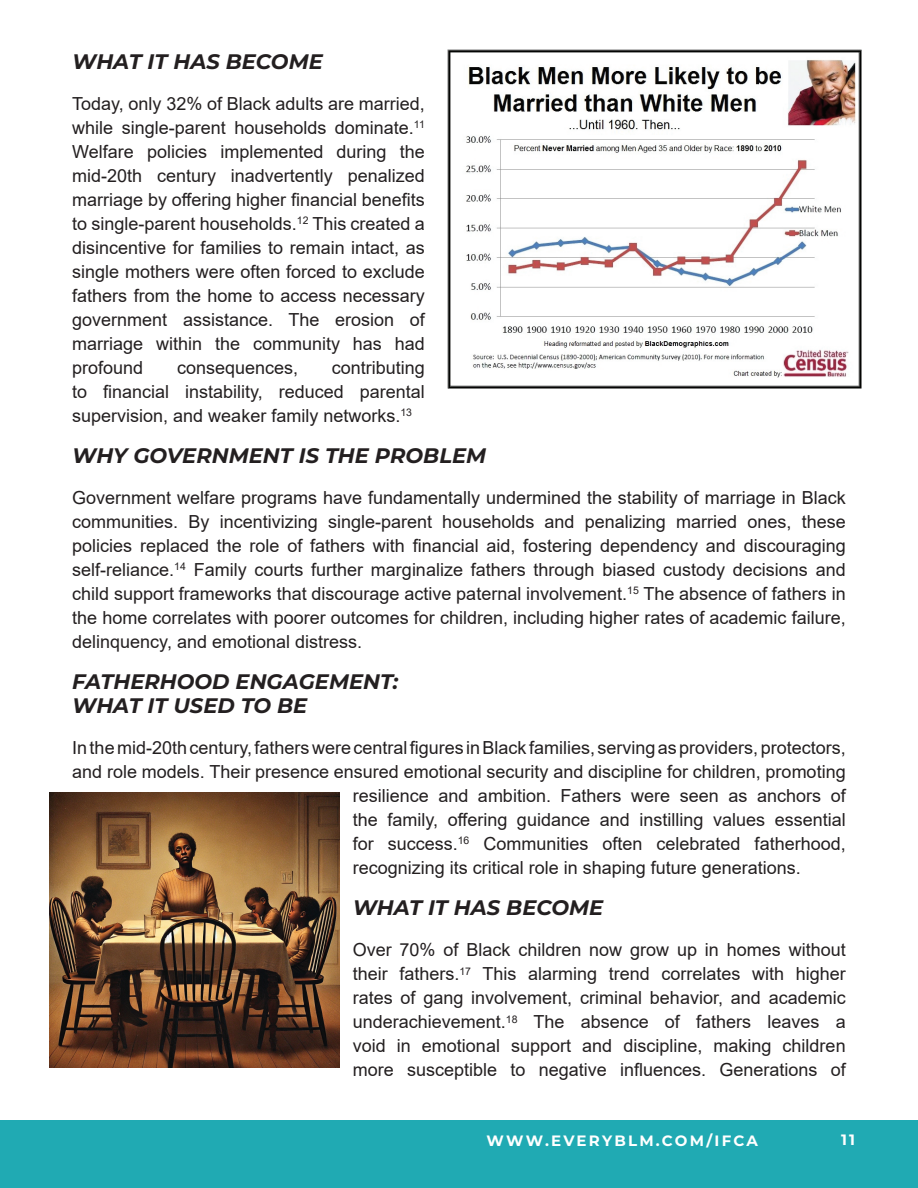
<style>
.page{position:relative;width:918px;height:1188px;background:#fff}
.page>*{position:absolute;margin:0;border:0;box-sizing:border-box;transform-origin:0 0}
.t1{font:italic 700 21px/24px "Montserrat";color:#231f20}
.t2{font:18px/24px "Arial";color:#231f20;text-align:justify}
.t3{font:700 15px "Montserrat";letter-spacing:.15em;color:#fff}
</style>
<div class="page">
<div style="left:0;top:1120px;width:918px;height:68px;background:#20aab3"></div>
<img style="left:448px;top:49px;width:414px;height:339px">
<img style="left:50px;top:792px;width:290px;height:275px">
<p class="t1" style="left:72px;top:49px;width:252px">WHAT IT HAS BECOME</p>
<p class="t2" style="left:72px;top:92px;width:354px">Today, only 32% of Black adults are married, while single-parent households dominate.<sup>11<br></sup>Welfare policies implemented during the mid-20th century inadvertently penalized marriage by offering higher financial benefits to single-parent households.<sup>12</sup> This created a disincentive for families to remain intact, as single mothers were often forced to exclude fathers from the home to access necessary government assistance. The erosion of marriage within the community has had profound</p>
<p class="t2" style="left:72px;top:356px;width:354px;text-indent:260px">contributing to financial instability, reduced parental supervision, and weaker family networks.<sup>13</sup></p>
<p class="t1" style="left:72px;top:443px;width:415px">WHY GOVERNMENT IS THE PROBLEM</p>
<p class="t2" style="left:72px;top:486px;width:775px">Government welfare programs have fundamentally undermined the stability of marriage in Black communities. By incentivizing single-parent households and penalizing married ones, these policies replaced the role of fathers with financial aid, fostering dependency and discouraging self-reliance.<sup>14</sup> Family courts further marginalize fathers through biased custody decisions and child support frameworks that discourage active paternal involvement.<sup>15</sup> The absence of fathers in the home correlates with poorer outcomes for children, including higher rates of academic failure, delinquency, and emotional distress.</p>
<p class="t1" style="left:72px;top:669px;width:328px">FATHERHOOD ENGAGEMENT:<br>WHAT IT USED TO BE</p>
<p class="t2" style="left:72px;top:736px;width:775px">In the mid-20th century, fathers were central figures in Black families, serving as providers, protectors,</p>
<p class="t2" style="left:72px;top:760px;width:775px">and role models. Their presence ensured emotional security and discipline for children, promoting</p>
<p class="t2" style="left:353px;top:784px;width:494px">resilience and ambition. Fathers were seen as anchors of</p>
<p class="t2" style="left:353px;top:808px;width:494px">the family, offering guidance and instilling values essential</p>
<p class="t2" style="left:353px;top:832px;width:494px">for success.<sup>16</sup> Communities often celebrated fatherhood,</p>
<p class="t2" style="left:353px;top:856px;width:450px">recognizing its critical role in shaping future generations.</p>
<p class="t1" style="left:353px;top:895px;width:252px">WHAT IT HAS BECOME</p>
<p class="t2" style="left:353px;top:938px;width:494px">Over 70% of Black children now grow up in homes without their fathers.<sup>17</sup> This alarming trend correlates with higher rates of gang involvement, criminal behavior, and academic underachievement.<sup>18</sup> The absence of fathers leaves a void in emotional support and discipline, making children more susceptible to negative influences. Generations of</p>
<p class="t2" style="left:177px;top:356px;width:123px">consequences,</p>
<p class="t3" style="left:487px;top:1130px;width:273px">WWW.EVERYBLM.COM/IFCA</p>
<p class="t3" style="left:841px;top:1129px;width:16px">11</p>
</div>
